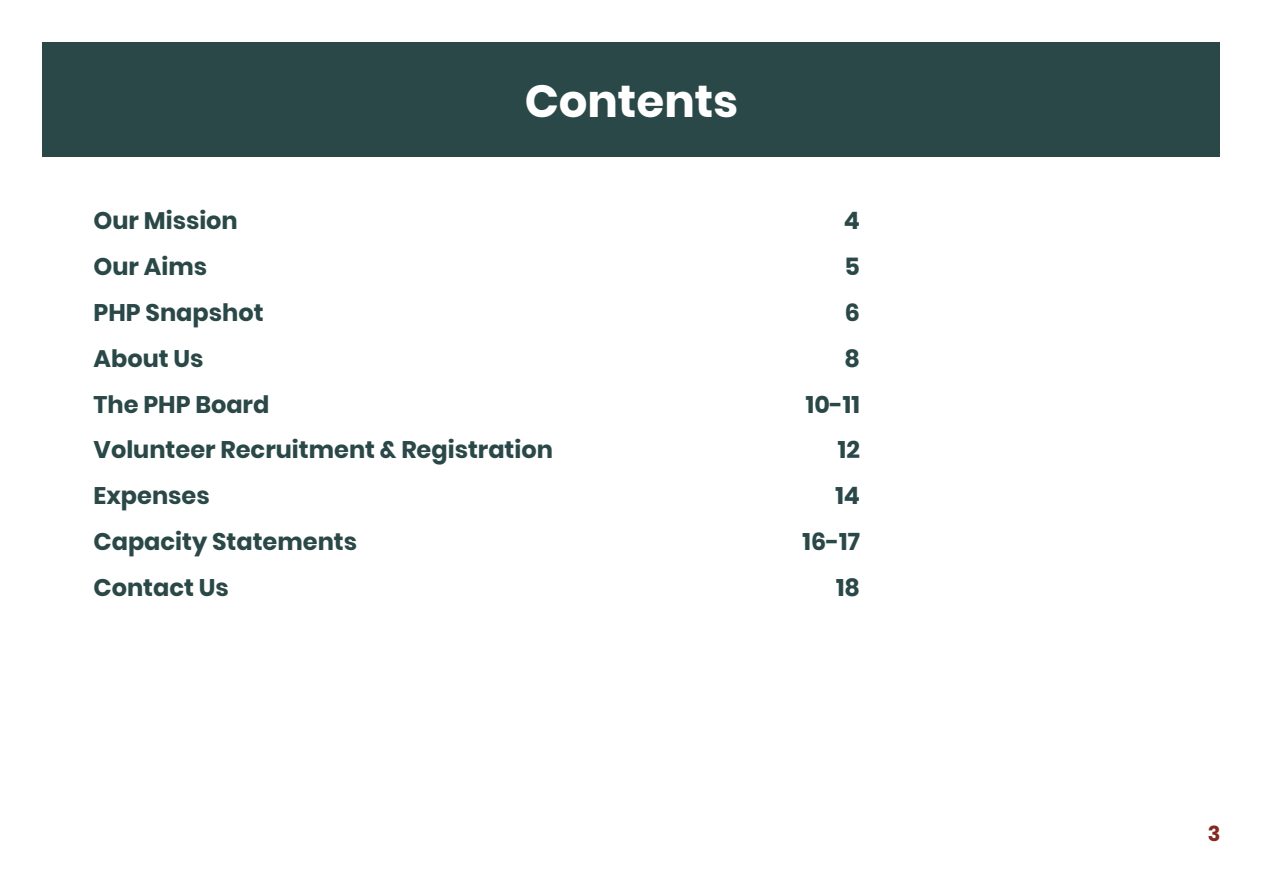
<style>
.page{position:relative;width:1263px;height:893px;background:#fff}
.page>*{position:absolute;margin:0;border:0;box-sizing:border-box;transform-origin:0 0}
.t1{font:700 45px "Poppins";color:#fff}
.t2{font:700 24px "Poppins";color:#2a4847}
.t3{font:700 21px "Poppins";color:#862724}
</style>
<div class="page">
<div style="left:43px;top:43px;width:1177px;height:114px;background:#2a4847"></div>
<h1 class="t1" style="left:525px;top:75px;width:215px">Contents</h1>
<p class="t2" style="left:94px;top:207px;width:146px">Our Mission</p>
<p class="t2" style="left:844px;top:207px;width:18px">4</p>
<p class="t2" style="left:94px;top:253px;width:115px">Our Aims</p>
<p class="t2" style="left:845px;top:253px;width:17px">5</p>
<p class="t2" style="left:94px;top:299px;width:172px">PHP Snapshot</p>
<p class="t2" style="left:845px;top:299px;width:17px">6</p>
<p class="t2" style="left:94px;top:344px;width:112px">About Us</p>
<p class="t2" style="left:844px;top:344px;width:17px">8</p>
<p class="t2" style="left:94px;top:390px;width:177px">The PHP Board</p>
<p class="t2" style="left:806px;top:390px;width:56px">10-11</p>
<p class="t2" style="left:94px;top:436px;width:461px">Volunteer Recruitment &amp; Registration</p>
<p class="t2" style="left:838px;top:436px;width:24px">12</p>
<p class="t2" style="left:94px;top:482px;width:118px">Expenses</p>
<p class="t2" style="left:835px;top:482px;width:26px">14</p>
<p class="t2" style="left:94px;top:528px;width:265px">Capacity Statements</p>
<p class="t2" style="left:803px;top:528px;width:59px">16-17</p>
<p class="t2" style="left:94px;top:574px;width:137px">Contact Us</p>
<p class="t2" style="left:836px;top:574px;width:26px">18</p>
<p class="t3" style="left:1208px;top:821px;width:14px">3</p>
</div>
